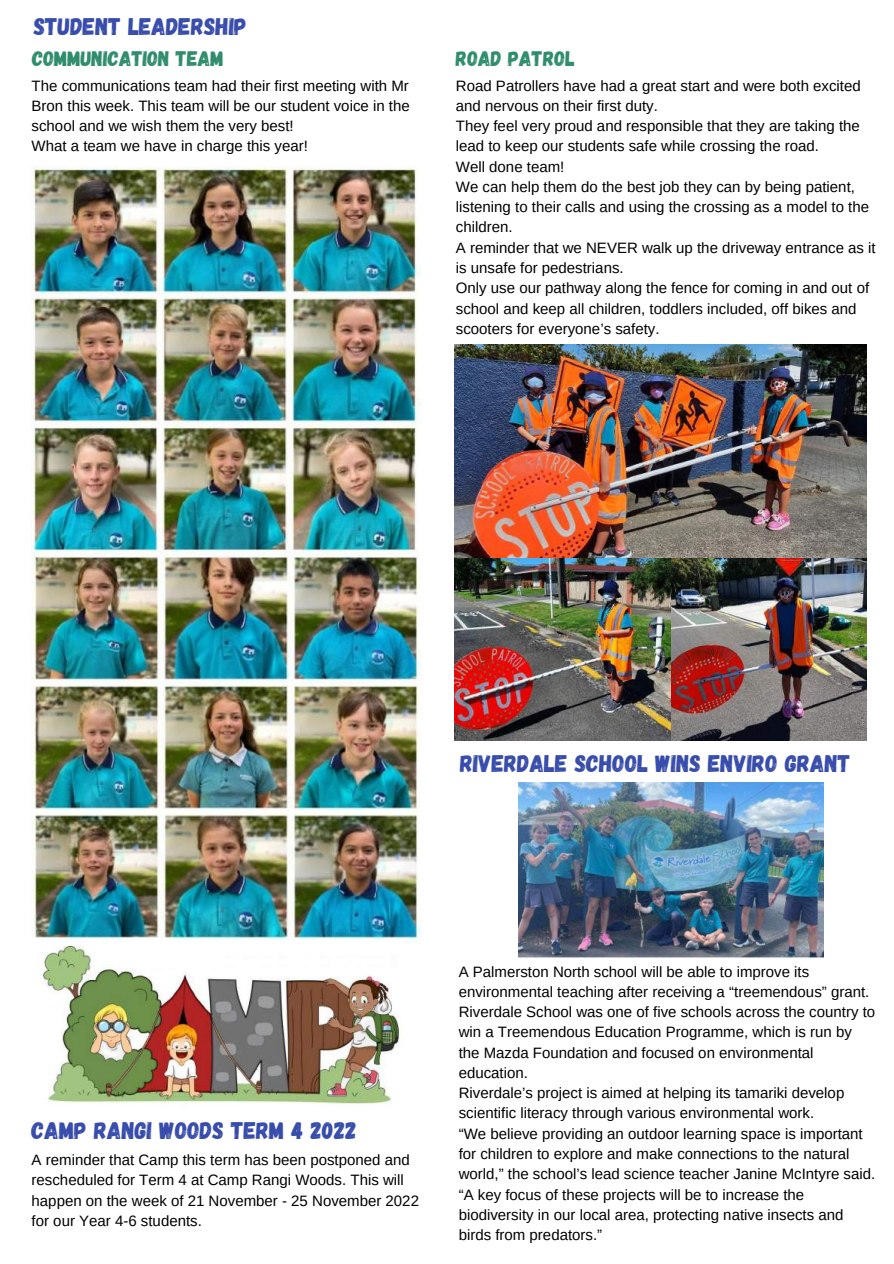
<style>
.page{position:relative;width:894px;height:1264px;background:#fff}
.page>*{position:absolute;margin:0;border:0;box-sizing:border-box;transform-origin:0 0}
.t1{font:24px "Gagalin";color:#374cab}
.t2{font:21px "Gagalin";color:#2f8c6c}
.t3{font:15px/20.2px "Arimo";color:#000}
</style>
<div class="page">
<img style="left:32px;top:166px;width:389px;height:386px">
<img style="left:32px;top:552px;width:389px;height:392px">
<img style="left:37px;top:940px;width:366px;height:164px">
<img style="left:454px;top:345px;width:412px;height:213px">
<img style="left:670px;top:558px;width:196px;height:182px">
<img style="left:454px;top:558px;width:216px;height:182px">
<img style="left:518px;top:782px;width:305px;height:175px">
<h1 class="t1" style="left:34px;top:11px;width:215px">STUDENT LEADERSHIP</h1>
<h2 class="t2" style="left:32px;top:45px;width:193px">COMMUNICATION TEAM</h2>
<h2 class="t2" style="left:456px;top:45px;width:120px">ROAD PATROL</h2>
<p class="t3" style="left:32px;top:75px;width:379px">The communications team had their first meeting with Mr Bron this week. This team will be our student voice in the school and we wish them the very best!<br>What a team we have in charge this year!</p>
<p class="t3" style="left:456px;top:75px;width:421px">Road Patrollers have had a great start and were both excited and nervous on their first duty.<br>They feel very proud and responsible that they are taking the lead to keep our students safe while crossing the road.<br>Well done team!<br>We can help them do the best job they can by being patient, listening to their calls and using the crossing as a model to the children.<br>A reminder that we NEVER walk up the driveway entrance as it is unsafe for pedestrians.<br>Only use our pathway along the fence for coming in and out of school and keep all children, toddlers included, off bikes and scooters for everyone’s safety.</p>
<h1 class="t1" style="left:460px;top:747px;width:392px">RIVERDALE SCHOOL WINS ENVIRO GRANT</h1>
<h1 class="t1" style="left:32px;top:1115px;width:327px">CAMP RANGI WOODS TERM 4 2022</h1>
<p class="t3" style="left:32px;top:1149px;width:389px">A reminder that Camp this term has been postponed and rescheduled for Term 4 at Camp Rangi Woods. This will happen on the week of 21 November - 25 November 2022 for our Year 4-6 students.</p>
<p class="t3" style="left:458px;top:961px;width:418px">A Palmerston North school will be able to improve its environmental teaching after receiving a “treemendous” grant.<br>Riverdale School was one of five schools across the country to win a Treemendous Education Programme, which is run by the Mazda Foundation and focused on environmental education.<br>Riverdale’s project is aimed at helping its tamariki develop scientific literacy through various environmental work.<br>“We believe providing an outdoor learning space is important for children to explore and make connections to the natural world,” the school’s lead science teacher Janine McIntyre said. “A key focus of these projects will be to increase the biodiversity in our local area, protecting native insects and birds from predators.”</p>
</div>
